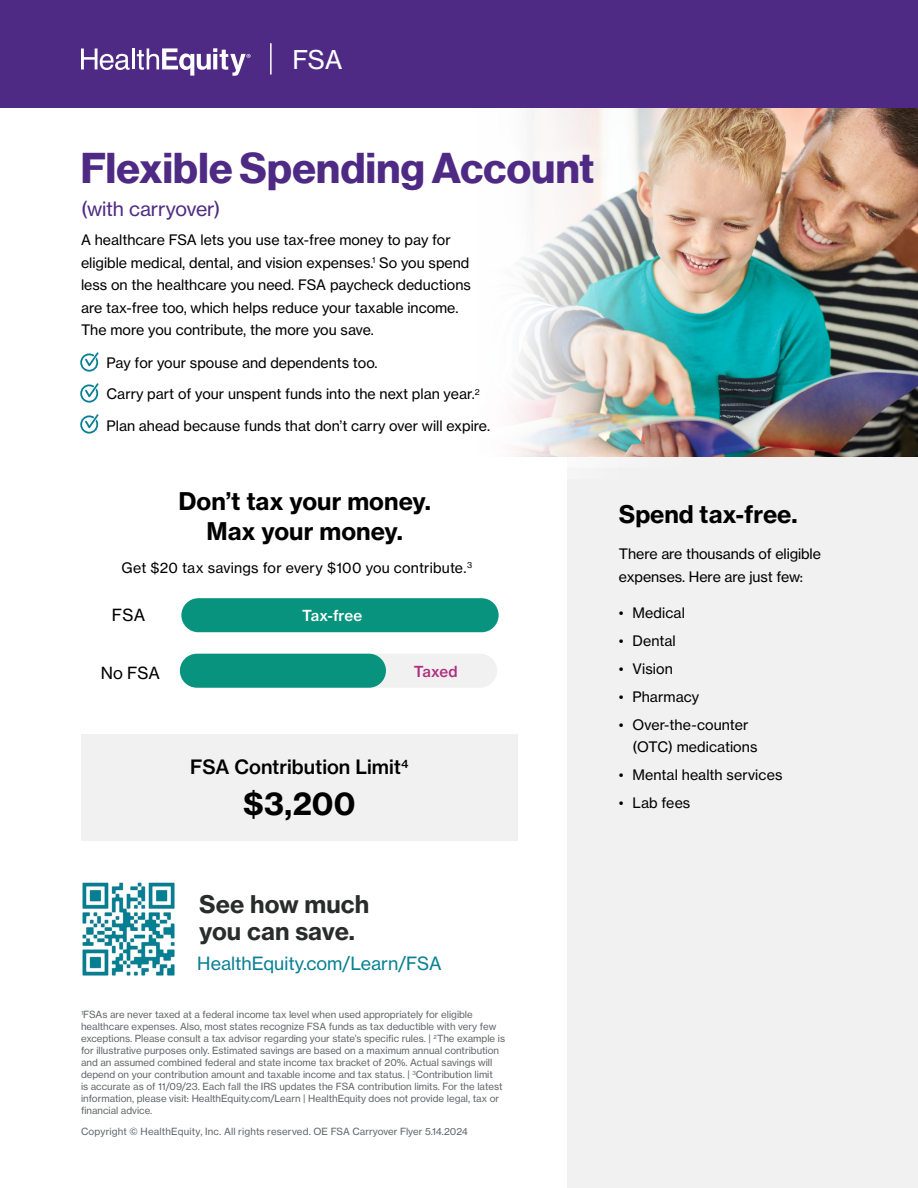
<style>
.page{position:relative;width:918px;height:1188px;background:#fff}
.page>*{position:absolute;margin:0;border:0;box-sizing:border-box;transform-origin:0 0}
.Main_header_-_New{font:42px "N Haas Grotesk DS Pro 75 Bd";letter-spacing:.01em;color:#4f2a84}
.Main_title_-_New{font:30px "N Haas Grotesk TX Pro 75 Bd";color:#000}
.t1{font:25.5px "N Haas Grotesk TX Pro 55 Rg";color:#fff}
.Sub_header_or_section_header{font:24px/30px "N Haas Grotesk TX Pro 75 Bd";color:#000;text-align:center}
.Body_copy_header{font:24px/27px "N Haas Grotesk TX Pro 75 Bd";color:#2a2c2b}
.Main_subheader_-_New{font:24px "N Haas Grotesk TX Pro 75 Bd";letter-spacing:-.005em;color:#000}
.Sub_header_or_section_header-2{font:19.5px "N Haas Grotesk TX Pro 65 Md";color:#000}
.Body_copy{font:19.5px "N Haas Grotesk TX Pro 55 Rg";letter-spacing:-.01em;color:#4f2a84}
.Main_title{font:18px "N Haas Grotesk TX Pro 55 Rg";color:#098093}
.Main_title-2{font:16.5px "N Haas Grotesk TX Pro 55 Rg";letter-spacing:.005em;color:#000}
.Main_title-3{font:15px "N Haas Grotesk TX Pro 65 Md";letter-spacing:-.005em;color:#fff}
.Main_title-4{font:15px "N Haas Grotesk TX Pro 65 Md";letter-spacing:-.01em;color:#b02f7e}
.Body_copy-2{font:14.25px/22.5px "N Haas Grotesk TX Pro 55 Rg";color:#000}
.Main_subheader_-_New-2{font:14.25px/22.5px "N Haas Grotesk TX Pro 55 Rg";letter-spacing:-.005em;color:#000}
.Body_-_copy{font:14.25px "N Haas Grotesk TX Pro 55 Rg";letter-spacing:.015em;color:#000}
.Disclosure{font:9.75px/12px "N Haas Grotesk TX Pro 55 Rg";color:#636769}
</style>
<div class="page">
<div style="left:567px;top:364px;width:351px;height:824px;background:#f1f1f2"></div>
<img style="left:699px;top:107px;width:219px;height:349px">
<div style="left:455px;top:92px;width:175px;height:387px;background:#fff;border:2px solid #fff"></div>
<img style="left:455px;top:107px;width:244px;height:361px">
<div style="left:0;top:0;width:918px;height:107px;background:#4f2a84"></div>
<svg style="left:81px;top:49px;width:49px;height:21px"></svg>
<hr style="left:132px;top:49px;width:2px;height:20px;background:#fff">
<svg style="left:137px;top:48px;width:114px;height:28px"></svg>
<hr style="left:270px;top:43px;width:2px;height:32px;background:#fff">
<img style="left:82px;top:882px;width:93px;height:94px">
<svg style="left:80px;top:352px;width:19px;height:20px"></svg>
<svg style="left:80px;top:383px;width:19px;height:20px"></svg>
<svg style="left:80px;top:414px;width:19px;height:20px"></svg>
<div style="left:181px;top:598px;width:318px;height:34px;background:#07937d;border-radius:17px"></div>
<div style="left:188px;top:654px;width:309px;height:34px;background:#f1f1f2;border-radius:17px"></div>
<div style="left:180px;top:654px;width:206px;height:34px;background:#07937d;border-radius:17px"></div>
<div style="left:81px;top:734px;width:437px;height:107px;background:#f1f1f2"></div>
<p class="t1" style="left:292px;top:44px;width:52px">FSA</p>
<p class="Main_header_-_New" style="left:81px;top:144px;width:515px">Flexible Spending Account</p>
<p class="Body_copy" style="left:81px;top:197px;width:141px">(with carryover)</p>
<p class="Body_copy-2" style="left:81px;top:229px;width:391px">A healthcare FSA lets you use tax-free money to pay for eligible medical, dental, and vision expenses.<sup>1</sup> So you spend less on the healthcare you need. FSA paycheck deductions are tax-free too, which helps reduce your taxable income.<br>The more you contribute, the more you save.</p>
<p class="Body_copy-2" style="left:107px;top:352px;width:272px">Pay for your spouse and dependents too.</p>
<p class="Body_copy-2" style="left:107px;top:383px;width:375px">Carry part of your unspent funds into the next plan year.<sup>2</sup></p>
<p class="Body_copy-2" style="left:107px;top:414px;width:385px">Plan ahead because funds that don’t carry over will expire.</p>
<p class="Sub_header_or_section_header" style="left:178px;top:486px;width:254px">Don’t tax your money.<br>Max your money.</p>
<p class="Body_-_copy" style="left:122px;top:559px;width:352px">Get $20 tax savings for every $100 you contribute.<sup>3</sup></p>
<p class="Main_title-2" style="left:112px;top:605px;width:35px">FSA</p>
<p class="Main_title-3" style="left:302px;top:606px;width:61px">Tax-free</p>
<p class="Main_title-2" style="left:101px;top:663px;width:61px">No FSA</p>
<p class="Main_title-4" style="left:414px;top:662px;width:45px">Taxed</p>
<p class="Sub_header_or_section_header-2" style="left:190px;top:755px;width:220px">FSA Contribution Limit<sup>4</sup></p>
<p class="Main_title_-_New" style="left:243px;top:785px;width:114px">$3,200</p>
<p class="Main_subheader_-_New" style="left:619px;top:500px;width:180px">Spend tax-free.</p>
<p class="Main_subheader_-_New-2" style="left:619px;top:543px;width:204px">There are thousands of eligible expenses. Here are just few:</p>
<p class="Body_copy-2" style="left:619px;top:601px;width:67px">• Medical</p>
<p class="Body_copy-2" style="left:619px;top:629px;width:58px">• Dental</p>
<p class="Body_copy-2" style="left:619px;top:657px;width:55px">• Vision</p>
<p class="Body_copy-2" style="left:619px;top:685px;width:82px">• Pharmacy</p>
<p class="Body_copy-2" style="left:632px;top:713px;width:127px;text-indent:-14px">• Over-the-counter (OTC) medications</p>
<p class="Body_copy-2" style="left:619px;top:763px;width:165px">• Mental health services</p>
<p class="Body_copy-2" style="left:619px;top:791px;width:73px">• Lab fees</p>
<p class="Body_copy_header" style="left:199px;top:891px;width:171px">See how much you can save.</p>
<p class="Main_title" style="left:197px;top:952px;width:246px">HealthEquity.com/Learn/FSA</p>
<p class="Disclosure" style="left:81px;top:1009px;width:426px"><sup>1</sup>FSAs are never taxed at a federal income tax level when used appropriately for eligible healthcare expenses. Also, most states recognize FSA funds as tax deductible with very few exceptions. Please consult a tax advisor regarding your state’s specific rules. | <sup>2</sup>The example is for illustrative purposes only. Estimated savings are based on a maximum annual contribution and an assumed combined federal and state income tax bracket of 20%. Actual savings will depend on your contribution amount and taxable income and tax status. | <sup>3</sup>Contribution limit<br>is accurate as of 11/09/23. Each fall the IRS updates the FSA contribution limits. For the latest information, please visit: HealthEquity.com/Learn | HealthEquity does not provide legal, tax or financial advice.</p>
<p class="Disclosure" style="left:81px;top:1125px;width:389px">Copyright © HealthEquity, Inc. All rights reserved. OE FSA Carryover Flyer 5.14.2024</p>
</div>
